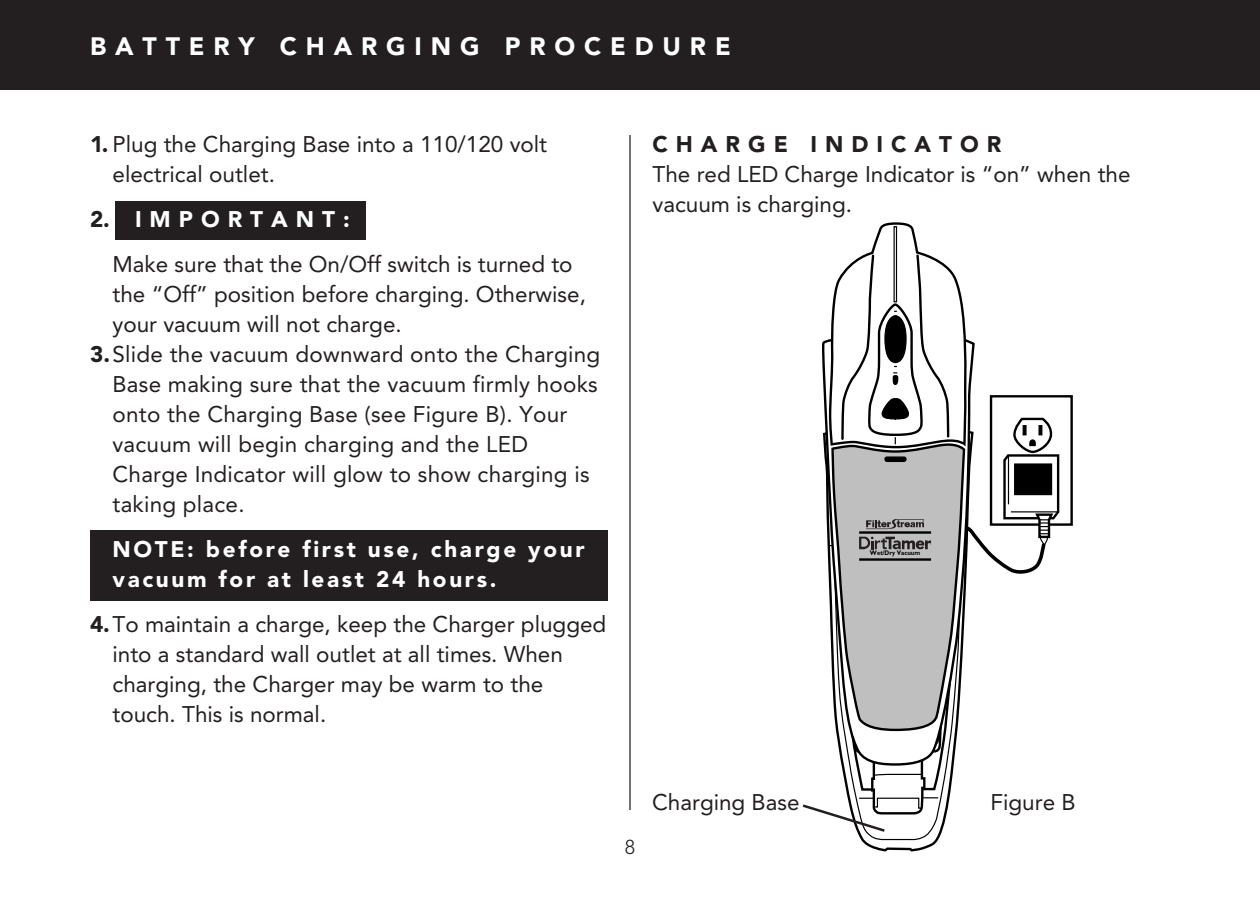
<style>
.page{position:relative;width:1260px;height:900px;background:#fff}
.page>*{position:absolute;margin:0;border:0;box-sizing:border-box;transform-origin:0 0}
.t1{font:900 25px "Avenir";letter-spacing:.355em;color:#fff}
.t2{font:22.5px/30px "Avenir";color:#231f20}
.t3{font:900 22.5px/30px "Avenir";letter-spacing:.12em;color:#fff}
.t4{font:900 22.5px "Avenir";letter-spacing:.355em;color:#231f20}
.t5{font:300 20px "Avenir";color:#231f20}
.t6{font:700 6.75px "Gill Sans";color:#000;scale:.9 1}
.s1{font-weight:900}
.s2{font-weight:900;color:#fff}
</style>
<div class="page">
<div style="left:115px;top:201px;width:251px;height:39px;background:#231f20"></div>
<div style="left:90px;top:530px;width:518px;height:70px;background:#231f20"></div>
<div style="left:0;top:0;width:1260px;height:90px;background:#231f20"></div>
<hr style="left:629px;top:135px;width:2px;height:675px;background:#231f20">
<svg style="left:802px;top:224px;width:271px;height:617px"></svg>
<p class="t1" style="left:90px;top:36px;width:642px">BATTERY CHARGING PROCEDURE</p>
<p class="t2" style="left:112px;top:131px;width:436px;text-indent:-22px"><span class="s1">1.</span> Plug the Charging Base into a 110/120 volt electrical outlet.</p>
<p class="t2" style="left:112px;top:199px;width:462px;line-height:45px;text-indent:-22px"><span class="s1">2.</span> <span class="s2">IMPORTANT:<br></span>Make sure that the On/Off switch is turned to</p>
<p class="t2" style="left:112px;top:281px;width:475px">the “Off” position before charging. Otherwise,</p>
<p class="t2" style="left:112px;top:311px;width:291px">your vacuum will not charge.</p>
<p class="t2" style="left:90px;top:341px;width:512px"><span class="s1">3.</span>Slide the vacuum downward onto the Charging</p>
<p class="t2" style="left:112px;top:371px;width:487px">Base making sure that the vacuum firmly hooks</p>
<p class="t2" style="left:112px;top:401px;width:456px">onto the Charging Base (see Figure B). Your</p>
<p class="t2" style="left:112px;top:431px;width:417px">vacuum will begin charging and the LED</p>
<p class="t2" style="left:112px;top:461px;width:479px">Charge Indicator will glow to show charging is</p>
<p class="t2" style="left:112px;top:491px;width:134px">taking place.</p>
<p class="t3" style="left:112px;top:536px;width:474px">NOTE: before first use, charge your vacuum for at least 24 hours.</p>
<p class="t2" style="left:112px;top:611px;width:495px;text-indent:-22px"><span class="s1">4.</span>To maintain a charge, keep the Charger plugged into a standard wall outlet at all times. When charging, the Charger may be warm to the touch. This is normal.</p>
<p class="t4" style="left:652px;top:135px;width:350px">CHARGE INDICATOR</p>
<p class="t2" style="left:652px;top:161px;width:480px">The red LED Charge Indicator is “on” when the vacuum is charging.</p>
<p class="t6" style="left:870px;top:551px;width:57px">Wet/Dry Vacuum</p>
<p class="t5" style="left:625px;top:839px;width:12px">8</p>
<p class="t2" style="left:652px;top:789px;width:149px">Charging Base</p>
<p class="t2" style="left:991px;top:789px;width:87px">Figure B</p>
</div>
